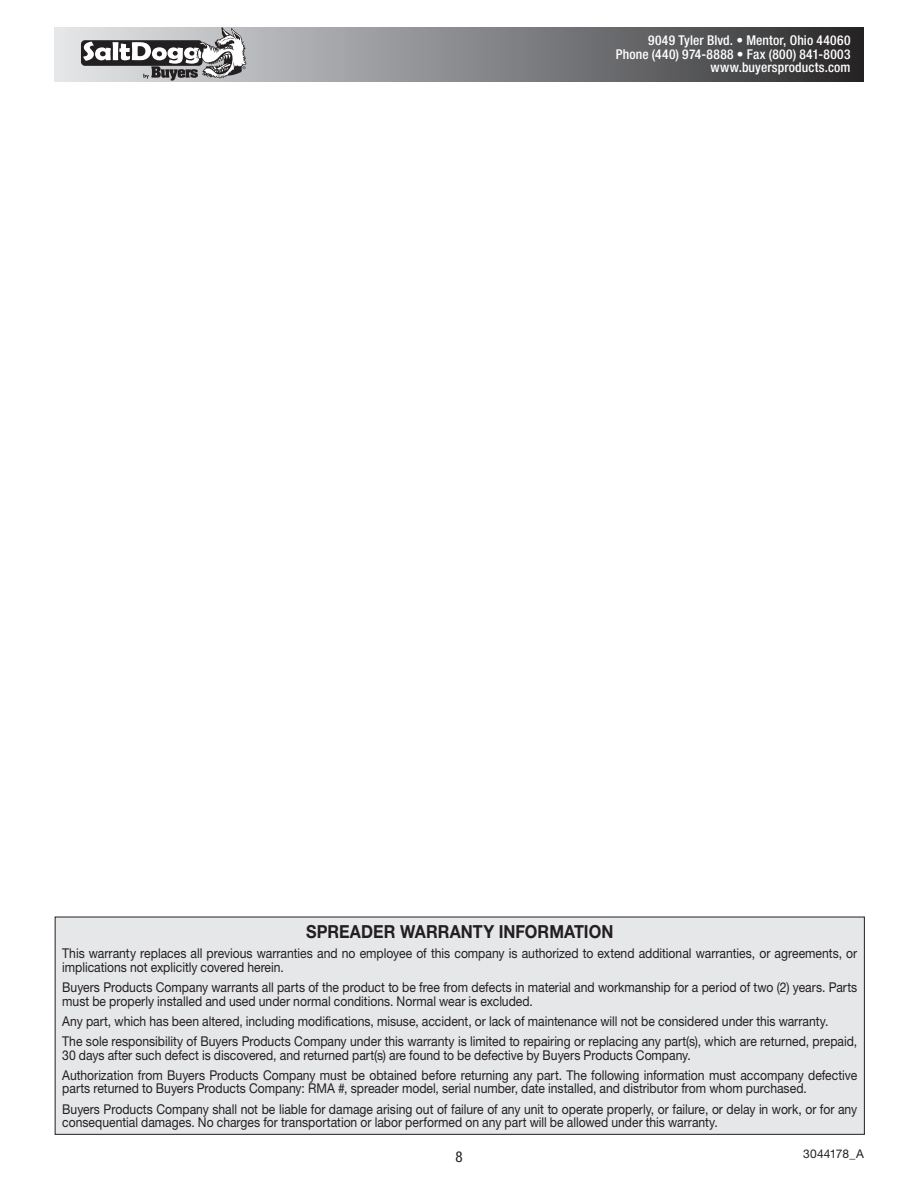
<style>
.page{position:relative;width:918px;height:1188px;background:#fff}
.page>*{position:absolute;margin:0;border:0;box-sizing:border-box;transform-origin:0 0}
.t1{font:700 18px "Helvetica Neue LT";letter-spacing:.005em;color:#231f20;scale:.9 1}
.t2{font:condensed 15px "Helvetica Neue LT";color:#231f20}
.t3{font:13.5px/20.2px "Helvetica Neue LT";color:#231f20;scale:.9 1}
.t4{font:500 condensed 13.5px/13.5px "Helvetica Neue LT";letter-spacing:.015em;color:#fff;text-align:right}
.t5{font:12px "Helvetica Neue LT";letter-spacing:.005em;color:#231f20}
</style>
<div class="page">
<svg style="left:54px;top:28px;width:810px;height:54px;background:#79797c"></svg>
<svg style="left:83px;top:27px;width:164px;height:54px"></svg>
<div style="left:55px;top:917px;width:809px;height:217px;background:#e6e7e9"></div>
<div style="left:55px;top:917px;width:810px;height:218px;border:1px solid #231f20"></div>
<p class="t4" style="left:616px;top:33px;width:236px">9049 Tyler Blvd. • Mentor, Ohio 44060<br>Phone (440) 974-8888 • Fax (800) 841-8003 www.buyersproducts.com</p>
<h1 class="t1" style="left:306px;top:921px;width:343px">SPREADER WARRANTY INFORMATION</h1>
<p class="t3" style="left:62px;top:947px;width:885px;line-height:13.5px">This warranty replaces all previous warranties and no employee of this company is authorized to extend additional warranties, or agreements, or implications not explicitly covered herein.</p>
<p class="t3" style="left:62px;top:980px;width:885px;line-height:13.5px">Buyers Products Company warrants all parts of the product to be free from defects in material and workmanship for a period of two (2) years. Parts must be properly installed and used under normal conditions. Normal wear is excluded.</p>
<p class="t3" style="left:62px;top:1011px;width:885px">Any part, which has been altered, including modifications, misuse, accident, or lack of maintenance will not be considered under this warranty.<br>The sole responsibility of Buyers Products Company under this warranty is limited to repairing or replacing any part(s), which are returned, prepaid,</p>
<p class="t3" style="left:62px;top:1045px;width:885px">30 days after such defect is discovered, and returned part(s) are found to be defective by Buyers Products Company.<br>Authorization from Buyers Products Company must be obtained before returning any part. The following information must accompany defective</p>
<p class="t3" style="left:62px;top:1078px;width:885px">parts returned to Buyers Products Company: RMA #, spreader model, serial number, date installed, and distributor from whom purchased.<br>Buyers Products Company shall not be liable for damage arising out of failure of any unit to operate properly, or failure, or delay in work, or for any</p>
<p class="t3" style="left:62px;top:1112px;width:730px">consequential damages. No charges for transportation or labor performed on any part will be allowed under this warranty.</p>
<p class="t2" style="left:455px;top:1148px;width:9px">8</p>
<p class="t5" style="left:803px;top:1147px;width:62px">3044178_A</p>
</div>
